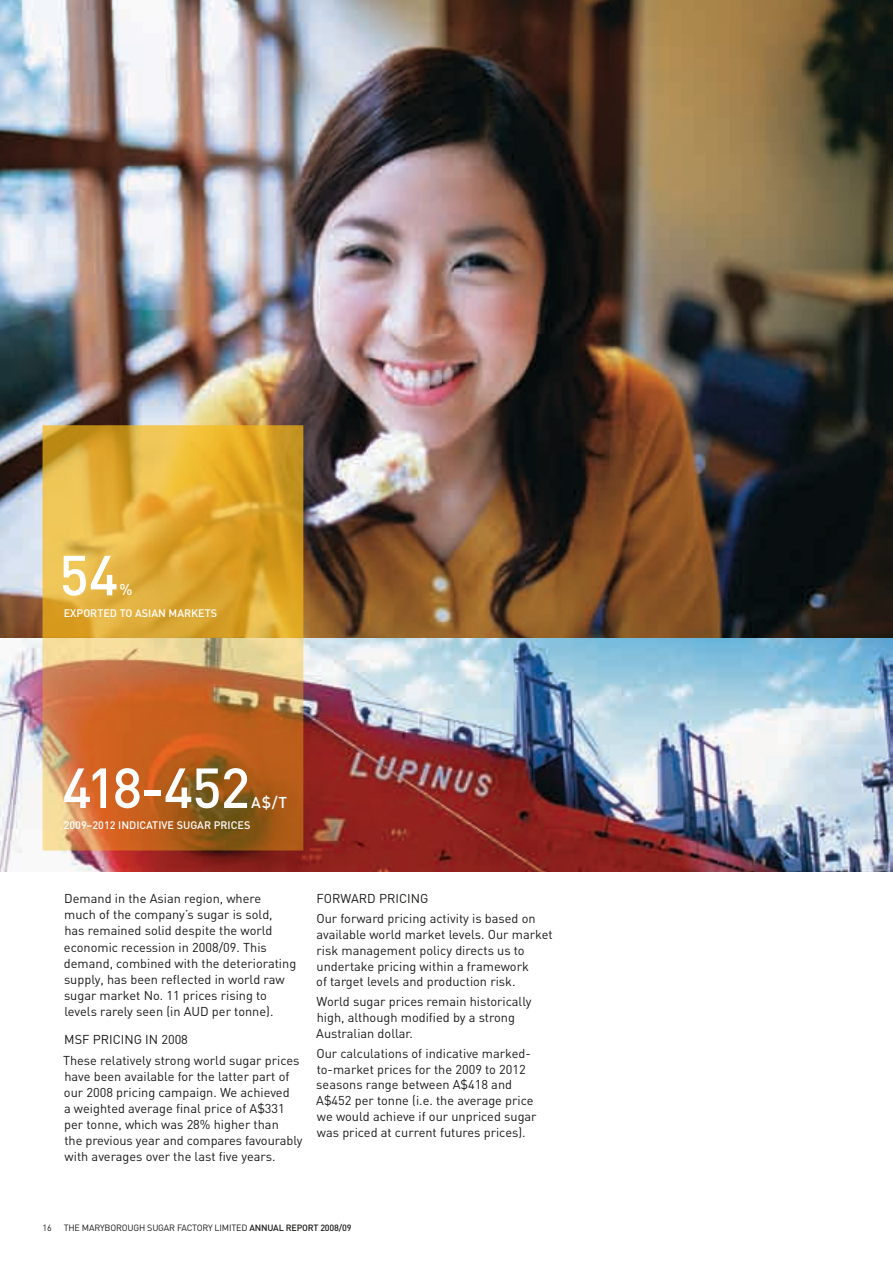
<style>
.page{position:relative;width:893px;height:1263px;background:#fff}
.page>*{position:absolute;margin:0;border:0;box-sizing:border-box;transform-origin:0 0}
.t1{font:500 55.5px "DIN";letter-spacing:-.02em;color:#fff}
.t2{font:500 15.6px "DIN";color:#fff}
.t3{font:12.75px/16px "DIN";color:#1a1a19}
.t4{font:500 10.8px "DIN";color:#fff}
.t5{font:9px "DIN";letter-spacing:-.02em;color:#1a1a19}
.t6{font:500 9px "DIN";letter-spacing:-.02em;color:#1a1a19}
.s1{font-weight:500}
</style>
<div class="page">
<img style="left:0;top:0;width:893px;height:872px">
<svg style="left:43px;top:425px;width:260px;height:213px;background:#dfac35"></svg>
<svg style="left:43px;top:638px;width:260px;height:212px;background:#c47a3e"></svg>
<h1 class="t1" style="left:59px;top:540px;width:61px">54</h1>
<p class="t2" style="left:120px;top:580px;width:15px">%</p>
<p class="t4" style="left:64px;top:606px;width:15px">EXPORTED</p>
<p class="t4" style="left:120px;top:606px;width:29px">TO ASIAN</p>
<p class="t4" style="left:169px;top:606px;width:8px">MARKETS</p>
<h1 class="t1" style="left:62px;top:752px;width:189px">418-452</h1>
<p class="t2" style="left:251px;top:792px;width:38px">A$/T</p>
<p class="t4" style="left:64px;top:818px;width:61px">2009–2012 INDICATIVE</p>
<p class="t4" style="left:177px;top:818px;width:8px">SUGAR</p>
<p class="t4" style="left:214px;top:818px;width:7px">PRICES</p>
<p class="t3" style="left:64px;top:890px;width:234px">Demand in the Asian region, where<br>much of the company’s sugar is sold,<br>has remained solid despite the world economic recession in 2008/09. This demand, combined with the deteriorating supply, has been reflected in world raw sugar market No. 11 prices rising to levels rarely seen (in AUD</p>
<p class="t3" style="left:212px;top:1003px;width:63px">per tonne).</p>
<p class="t3" style="left:63px;top:1029px;width:238px;line-height:20.2px;text-indent:61px">NG I N 2008<br>These relatively strong world sugar prices</p>
<p class="t3" style="left:64px;top:1068px;width:240px">have been available for the latter part of our 2008 pricing campaign. We achieved<br>a weighted average final price of A$331 per tonne, which was 28% higher than<br>the previous year and compares favourably with averages over the last five years.</p>
<p class="t3" style="left:64px;top:1031px;width:43px">MSF PRICI</p>
<p class="t3" style="left:316px;top:888px;width:221px;line-height:20px;text-indent:94px">NG<br>Our forward pricing activity is based on</p>
<p class="t3" style="left:316px;top:926px;width:238px">available world market levels. Our market risk management policy directs us to undertake pricing within a framework<br>of target levels and production risk.</p>
<p class="t3" style="left:316px;top:994px;width:217px">World sugar prices remain historically high, although modified by a strong<br>Australian dollar.</p>
<p class="t3" style="left:316px;top:1045px;width:222px">Our calculations of indicative marked&shy;to-market prices for the 2009 to 2012 seasons range between A$418 and A$452 per tonne (i.e. the average price we would achieve if our unpriced sugar was priced at current futures prices).</p>
<p class="t3" style="left:317px;top:890px;width:9px">FOR</p>
<p class="t3" style="left:340px;top:890px;width:20px">WARD</p>
<p class="t3" style="left:379px;top:890px;width:15px">PRICI</p>
<p class="t5" style="left:43px;top:1222px;width:11px">16</p>
<p class="t5" style="left:64px;top:1222px;width:193px">The Maryborough sugar factory lim ited <span class="s1">ANNUAL</span></p>
<p class="t6" style="left:286px;top:1222px;width:7px">REPORT</p>
<p class="t6" style="left:320px;top:1222px;width:33px">2008/09</p>
</div>
